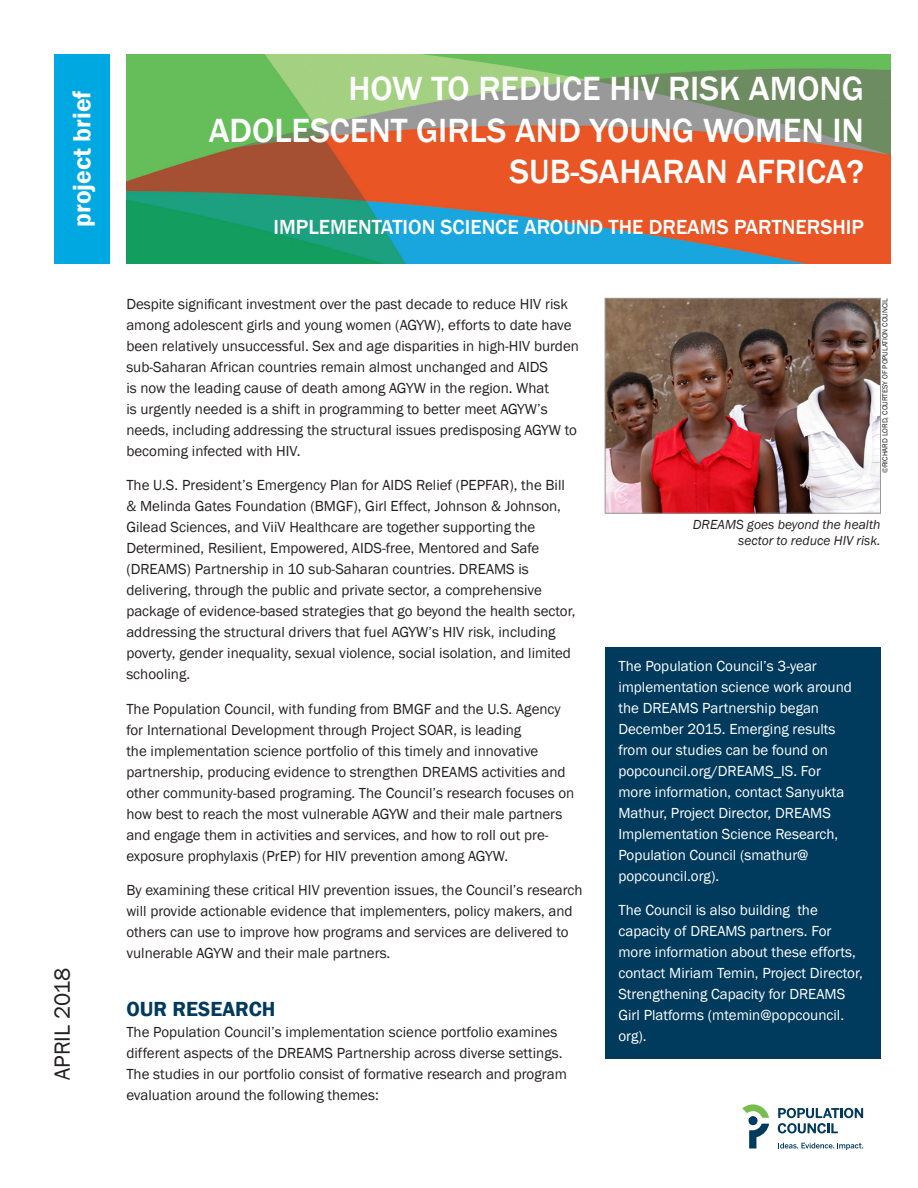
<style>
.page{position:relative;width:918px;height:1188px;background:#fff}
.page>*{position:absolute;margin:0;border:0;box-sizing:border-box;transform-origin:0 0}
.t1{font:500 34.5px/41.4px "Franklin Gothic";color:#fff;text-align:right}
.t2{font:600 25.5px "Franklin Gothic";color:#fff}
.t3{font:22.5px "Franklin Gothic";color:#231f20}
.t4{font:500 21px "Franklin Gothic";color:#fff}
.Heading_1{font:600 21px "Franklin Gothic";color:#003a5d}
.Normal_after_Heading{font:15px/21px "Franklin Gothic";color:#231f20}
.t5{font:15px/21px "Franklin Gothic";color:#fff}
.t6{font:italic 13.5px/16.2px "Franklin Gothic";color:#231f20;text-align:right}
.t7{font:7.5px "Franklin Gothic";color:#231f20}
</style>
<div class="page">
<img style="left:126px;top:54px;width:765px;height:210px">
<div style="left:54px;top:54px;width:55px;height:210px;background:#00a8e2"></div>
<svg style="left:778px;top:1108px;width:85px;height:25px"></svg>
<div style="left:748px;top:1116px;width:10px;height:9px;background:#003a5d;border-radius:50%"></div>
<svg style="left:749px;top:1124px;width:20px;height:25px"></svg>
<svg style="left:742px;top:1104px;width:27px;height:14px"></svg>
<svg style="left:778px;top:1143px;width:85px;height:7px"></svg>
<div style="left:605px;top:647px;width:275px;height:411px;background:#003a5d"></div>
<img style="left:607px;top:300px;width:272px;height:211px">
<div style="left:605px;top:298px;width:276px;height:215px;border:1px solid #99989b"></div>
<h2 class="t2" style="left:66px;top:227px;width:138px;rotate:-90deg">project brief</h2>
<h3 class="t3" style="left:48px;top:1080px;width:114px;rotate:-90deg">APRIL 2018</h3>
<p class="t1" style="left:209px;top:69px;width:657px">HOW TO REDUCE HIV RISK AMONG<br>ADOLESCENT GIRLS AND YOUNG WOMEN IN<br>SUB-SAHARAN AFRICA?</p>
<p class="t4" style="left:273px;top:214px;width:592px">IMPLEMENTATION SCIENCE AROUND THE DREAMS PARTNERSHIP</p>
<p class="Normal_after_Heading" style="left:126px;top:294px;width:454px">Despite significant investment over the past decade to reduce HIV risk among adolescent girls and young women (AGYW), efforts to date have been relatively unsuccessful. Sex and age disparities in high-HIV burden sub-Saharan African countries remain almost unchanged and AIDS<br>is now the leading cause of death among AGYW in the region. What<br>is urgently needed is a shift in programming to better meet AGYW’s needs, including addressing the structural issues predisposing AGYW to becoming infected with HIV.</p>
<p class="Normal_after_Heading" style="left:126px;top:475px;width:451px">The U.S. President’s Emergency Plan for AIDS Relief (PEPFAR), the Bill &amp; Melinda Gates Foundation (BMGF), Girl Effect, Johnson &amp; Johnson, Gilead Sciences, and ViiV Healthcare are together supporting the Determined, Resilient, Empowered, AIDS-free, Mentored and Safe (DREAMS) Partnership in 10 sub-Saharan countries. DREAMS is delivering, through the public and private sector, a comprehensive package of evidence-based strategies that go beyond the health sector, addressing the structural drivers that fuel AGYW’s HIV risk, including poverty, gender inequality, sexual violence, social isolation, and limited schooling.</p>
<p class="Normal_after_Heading" style="left:126px;top:699px;width:450px">The Population Council, with funding from BMGF and the U.S. Agency for International Development through Project SOAR, is leading<br>the implementation science portfolio of this timely and innovative partnership, producing evidence to strengthen DREAMS activities and other community-based programing. The Council’s research focuses on how best to reach the most vulnerable AGYW and their male partners and engage them in activities and services, and how to roll out pre&shy;exposure prophylaxis (PrEP) for HIV prevention among AGYW.</p>
<p class="Normal_after_Heading" style="left:126px;top:880px;width:458px">By examining these critical HIV prevention issues, the Council’s research will provide actionable evidence that implementers, policy makers, and others can use to improve how programs and services are delivered to vulnerable AGYW and their male partners.</p>
<p class="Heading_1" style="left:126px;top:996px;width:151px">OUR RESEARCH</p>
<p class="Normal_after_Heading" style="left:126px;top:1022px;width:442px">The Population Council’s implementation science portfolio examines different aspects of the DREAMS Partnership across diverse settings.<br>The studies in our portfolio consist of formative research and program evaluation around the following themes:</p>
<p class="t7" style="left:880px;top:473px;width:176px;rotate:-90deg">©RICHARD LORD, COURTESY OF POPULATION COUNCIL</p>
<p class="t6" style="left:693px;top:516px;width:189px">DREAMS goes beyond the health sector to reduce HIV risk.</p>
<p class="t5" style="left:618px;top:656px;width:235px">The Population Council’s 3-year implementation science work around the DREAMS Partnership began<br>December 2015. Emerging results from our studies can be found on popcouncil.org/DREAMS_IS. For more information, contact Sanyukta<br>Mathur, Project Director, DREAMS<br>Implementation Science Research,<br>Population Council (smathur@ popcouncil.org).</p>
<p class="t5" style="left:618px;top:900px;width:246px">The Council is also building the capacity of DREAMS partners. For more information about these efforts, contact Miriam Temin, Project Director,<br>Strengthening Capacity for DREAMS<br>Girl Platforms (mtemin@popcouncil. org).</p>
</div>
